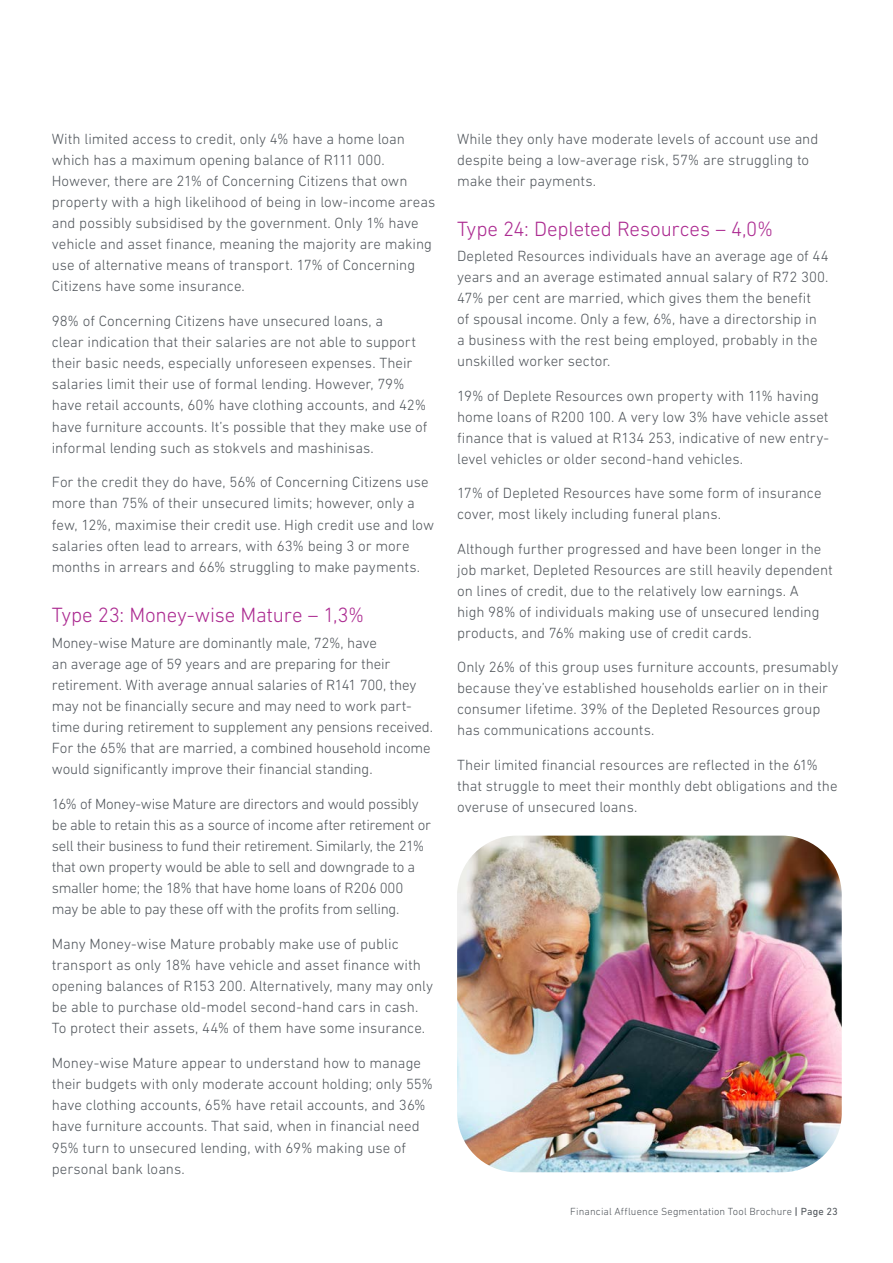
<style>
.page{position:relative;width:893px;height:1263px;background:#fff}
.page>*{position:absolute;margin:0;border:0;box-sizing:border-box;transform-origin:0 0}
.Headline_14_16{font:300 21px "DIN Next W1 G";letter-spacing:-.005em;color:#ac2b91}
.Body_text_10_14{font:300 15px/21.1px "DIN Next W1 G";color:#50555b}
.Body_text_10_14-2{font:300 15px/21.1px "DIN Next W1 G";letter-spacing:-.02em;color:#50555b}
.t1{font:300 10.5px "DIN Next W1 G";letter-spacing:.015em;color:#50555b}
.s1{font-weight:500}
.s2{font-weight:400}
</style>
<div class="page">
<img style="left:457px;top:836px;width:385px;height:336px">
<p class="Body_text_10_14" style="left:52px;top:128px;width:385px">With limited access to credit, only 4% have a home loan which has a maximum opening balance of R111 000.<br>However, there are 21% of Concerning Citizens that own property with a high likelihood of being in low-income areas and possibly subsidised by the government. Only 1% have vehicle and asset finance, meaning the majority are making use of alternative means of transport. 17% of Concerning Citizens have some insurance.</p>
<p class="Body_text_10_14" style="left:52px;top:310px;width:377px">98% of Concerning Citizens have unsecured loans, a<br>clear indication that their salaries are not able to support their basic needs, especially unforeseen expenses. Their salaries limit their use of formal lending. However, 79% have retail accounts, 60% have clothing accounts, and 42% have furniture accounts. It’s possible that they make use of informal lending such as stokvels and mashinisas.</p>
<p class="Body_text_10_14" style="left:52px;top:471px;width:384px">For the credit they do have, 56% of Concerning Citizens use more than 75% of their unsecured limits; however, only a few, 12%, maximise their credit use. High credit use and low salaries often lead to arrears, with 63% being 3 or more months in arrears and 66% struggling to make payments.</p>
<p class="Headline_14_16" style="left:52px;top:603px;width:314px">Type 23: Money-wise Mature – 1,3%</p>
<p class="Body_text_10_14" style="left:52px;top:632px;width:383px">Money-wise Mature are dominantly male, 72%, have<br>an average age of 59 years and are preparing for their retirement. With average annual salaries of R141 700, they may not be financially secure and may need to work part&shy;time during retirement to supplement any pensions received.<br>For the 65% that are married, a combined household income would significantly improve their financial standing.</p>
<p class="Body_text_10_14-2" style="left:52px;top:793px;width:381px">16% of Money-wise Mature are directors and would possibly be able to retain this as a source of income after retirement or sell their business to fund their retirement. Similarly, the 21% that own property would be able to sell and downgrade to a smaller home; the 18% that have home loans of R206 000 may be able to pay these off with the profits from selling.</p>
<p class="Body_text_10_14" style="left:52px;top:933px;width:383px">Many Money-wise Mature probably make use of public transport as only 18% have vehicle and asset finance with opening balances of R153 200. Alternatively, many may only be able to purchase old-model second-hand cars in cash.<br>To protect their assets, 44% of them have some insurance.</p>
<p class="Body_text_10_14" style="left:52px;top:1052px;width:383px">Money-wise Mature appear to understand how to manage their budgets with only moderate account holding; only 55% have clothing accounts, 65% have retail accounts, and 36% have furniture accounts. That said, when in financial need 95% turn to unsecured lending, with 69% making use of personal bank loans.</p>
<p class="Body_text_10_14" style="left:457px;top:128px;width:363px">While they only have moderate levels of account use and despite being a low-average risk, 57% are struggling to make their payments.</p>
<p class="Headline_14_16" style="left:457px;top:217px;width:318px">Type 24: Depleted Resources – 4,0%</p>
<p class="Body_text_10_14" style="left:457px;top:245px;width:373px">Depleted Resources individuals have an average age of 44 years and an average estimated annual salary of R72 300.<br>47% per cent are married, which gives them the benefit<br>of spousal income. Only a few, 6%, have a directorship in<br>a business with the rest being employed, probably in the unskilled worker sector.</p>
<p class="Body_text_10_14" style="left:457px;top:385px;width:373px">19% of Deplete Resources own property with 11% having home loans of R200 100. A very low 3% have vehicle asset finance that is valued at R134 253, indicative of new entry&shy;level vehicles or older second-hand vehicles.</p>
<p class="Body_text_10_14" style="left:457px;top:482px;width:366px">17% of Depleted Resources have some form of insurance cover, most likely including funeral plans.</p>
<p class="Body_text_10_14" style="left:457px;top:538px;width:377px">Although further progressed and have been longer in the job market, Depleted Resources are still heavily dependent on lines of credit, due to the relatively low earnings. A<br>high 98% of individuals making use of unsecured lending products, and 76% making use of credit cards.</p>
<p class="Body_text_10_14" style="left:457px;top:656px;width:383px">Only 26% of this group uses furniture accounts, presumably because they’ve established households earlier on in their consumer lifetime. 39% of the Depleted Resources group has communications accounts.</p>
<p class="Body_text_10_14" style="left:457px;top:754px;width:382px">Their limited financial resources are reflected in the 61% that struggle to meet their monthly debt obligations and the overuse of unsecured loans.</p>
<p class="t1" style="left:570px;top:1205px;width:269px">Financial Affluence Segmentation Tool Brochure <span class="s1">|</span> <span class="s2">Page 23</span></p>
</div>
